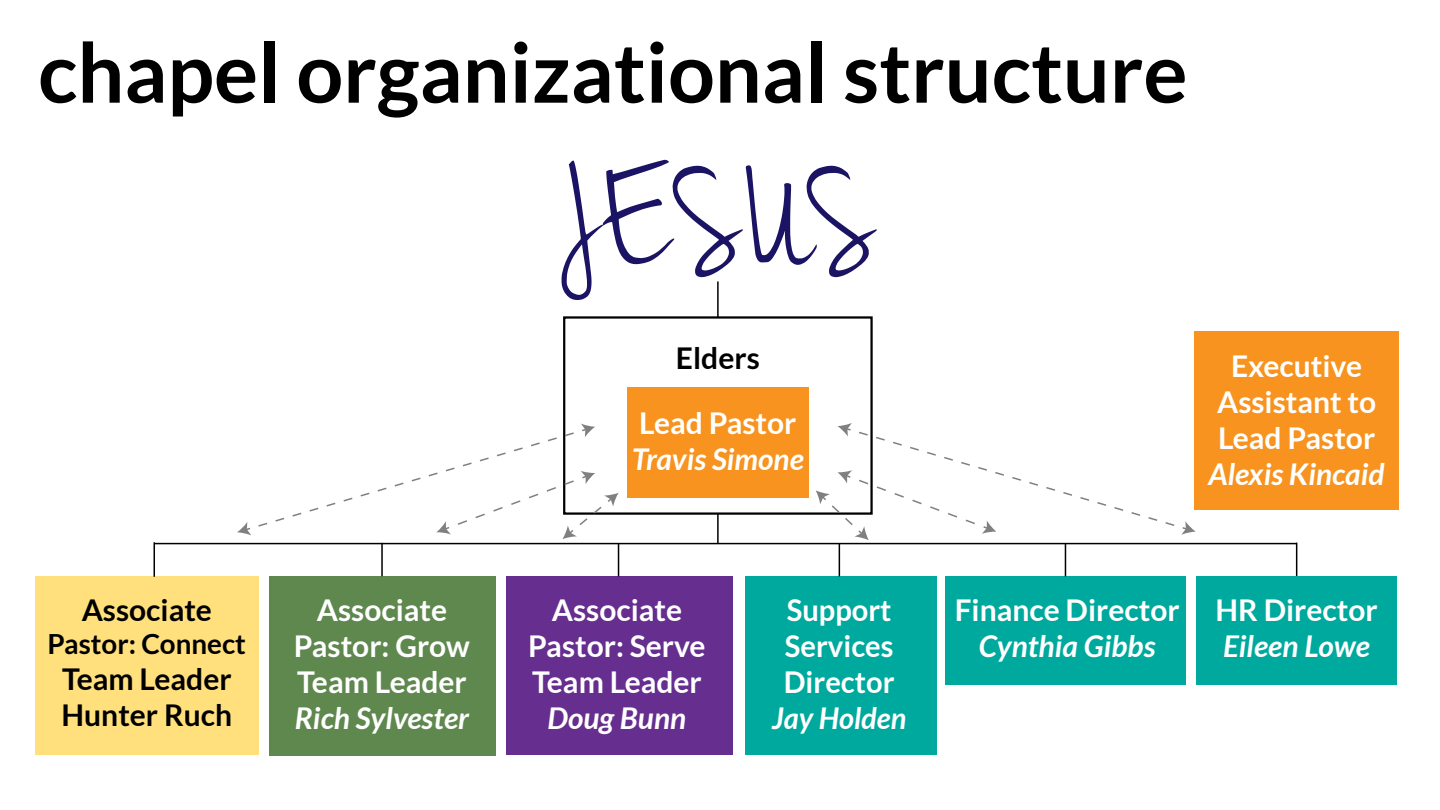
<style>
.page{position:relative;width:1440px;height:810px;background:#fff}
.page>*{position:absolute;margin:0;border:0;box-sizing:border-box;transform-origin:0 0}
.t1{font:150px "Jenna Sue";color:#1b1464}
.t2{font:700 82.5px "Lato";color:#000}
.t3{font:700 30px/36px "Lato";color:#fff;text-align:center}
.t4{font:italic 700 30px "Lato";color:#fff}
.t5{font:700 30px/36px "Lato";color:#000}
.t6{font:700 27.75px "Lato";color:#000}
</style>
<div class="page">
<div style="left:563px;top:316px;width:310px;height:199px;border:2px solid #000"></div>
<div style="left:627px;top:388px;width:182px;height:110px;background:#f7931e"></div>
<div style="left:1194px;top:331px;width:205px;height:179px;background:#f7931e"></div>
<div style="left:35px;top:576px;width:223px;height:179px;background:#ffe07d"></div>
<div style="left:269px;top:576px;width:226px;height:180px;background:#5f884e"></div>
<div style="left:506px;top:576px;width:227px;height:179px;background:#662e8f"></div>
<div style="left:745px;top:576px;width:192px;height:179px;background:#00a99d"></div>
<div style="left:945px;top:576px;width:241px;height:109px;background:#00a99d"></div>
<div style="left:1196px;top:576px;width:201px;height:109px;background:#00a99d"></div>
<hr style="left:717px;top:281px;width:2px;height:37px;background:#000">
<hr style="left:717px;top:514px;width:2px;height:29px;background:#000">
<hr style="left:154px;top:543px;width:1143px;height:1px;background:#000">
<hr style="left:154px;top:542px;width:1px;height:35px;background:#000">
<hr style="left:381px;top:543px;width:2px;height:33px;background:#000">
<hr style="left:618px;top:543px;width:1px;height:33px;background:#000">
<hr style="left:839px;top:543px;width:1px;height:33px;background:#000">
<hr style="left:1065px;top:543px;width:1px;height:33px;background:#000">
<hr style="left:1296px;top:543px;width:1px;height:33px;background:#000">
<svg style="left:237px;top:424px;width:382px;height:115px"></svg>
<svg style="left:816px;top:423px;width:380px;height:117px"></svg>
<h2 class="t2" style="left:38px;top:25px;width:1151px">chapel organizational structure</h2>
<h1 class="t1" style="left:559px;top:135px;width:319px">JESUS</h1>
<p class="t5" style="left:676px;top:340px;width:85px">Elders</p>
<p class="t3" style="left:639px;top:405px;width:159px">Lead Pastor</p>
<p class="t4" style="left:632px;top:442px;width:174px">Travis Simone</p>
<p class="t3" style="left:1217px;top:348px;width:161px">Executive<br>Assistant to<br>Lead Pastor</p>
<p class="t4" style="left:1209px;top:457px;width:178px">Alexis Kincaid</p>
<p class="t5" style="left:82px;top:592px;width:132px">Associate</p>
<p class="t6" style="left:48px;top:628px;width:200px">Pastor: Connect</p>
<p class="t5" style="left:62px;top:661px;width:172px">Team Leader<br>Hunter Ruch</p>
<p class="t3" style="left:294px;top:592px;width:178px">Associate<br>Pastor: Grow<br>Team Leader</p>
<p class="t4" style="left:295px;top:701px;width:176px">Rich Sylvester</p>
<p class="t3" style="left:528px;top:592px;width:179px">Associate<br>Pastor: Serve<br>Team Leader</p>
<p class="t4" style="left:548px;top:701px;width:140px">Doug Bunn</p>
<p class="t3" style="left:784px;top:592px;width:112px;text-align:justify">Support Services Director</p>
<p class="t4" style="left:772px;top:701px;width:136px">Jay Holden</p>
<p class="t3" style="left:955px;top:592px;width:226px">Finance Director</p>
<p class="t4" style="left:979px;top:629px;width:178px">Cynthia Gibbs</p>
<p class="t3" style="left:1216px;top:592px;width:164px">HR Director</p>
<p class="t4" style="left:1223px;top:629px;width:148px">Eileen Lowe</p>
</div>
